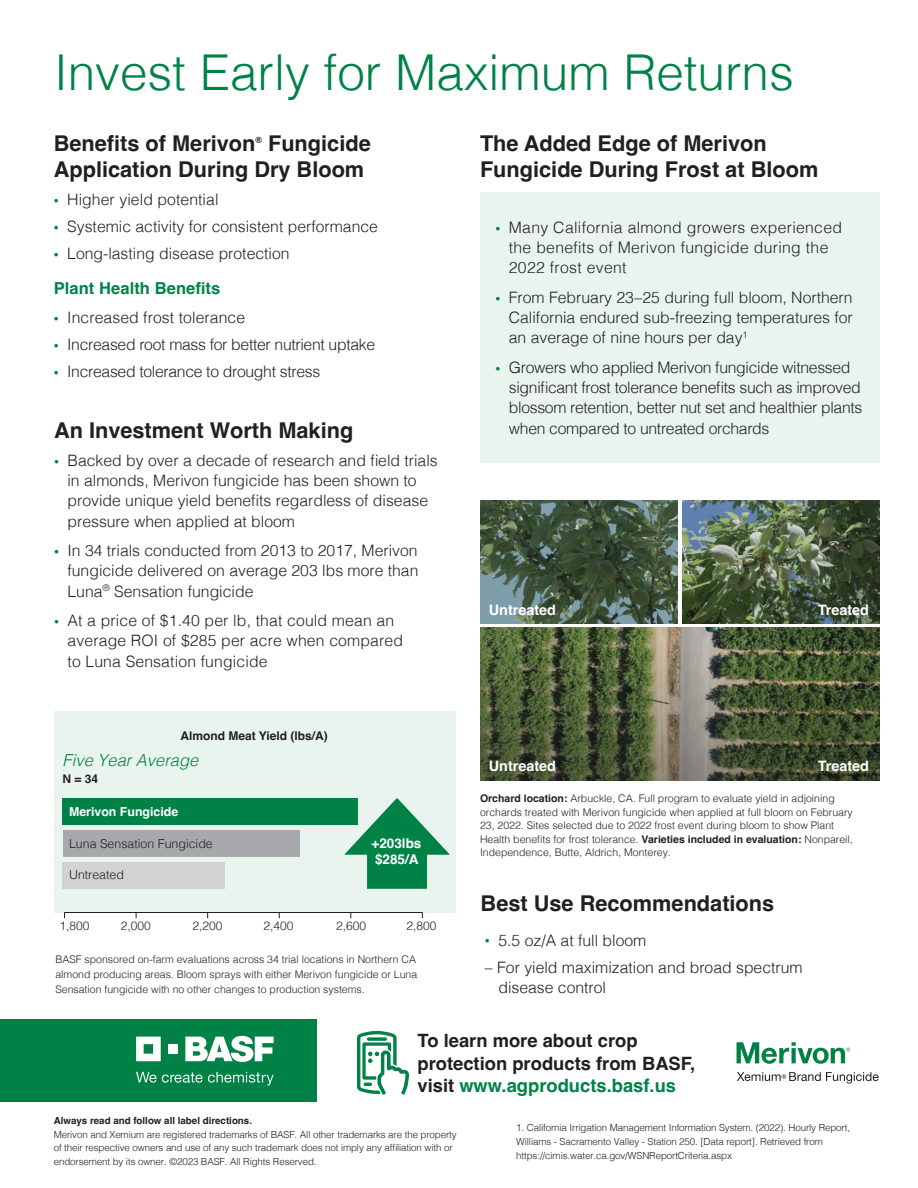
<style>
.page{position:relative;width:918px;height:1188px;background:#fff}
.page>*{position:absolute;margin:0;border:0;box-sizing:border-box;transform-origin:0 0}
.t1{font:300 49.5px "Helvetica";color:#008247}
.t2{font:700 21.75px/26.1px "Helvetica";color:#231f20}
.t3{font:700 18.3px/22.5px "Helvetica";color:#231f20}
.t4{font:700 16.5px "Helvetica";letter-spacing:.005em;color:#008247}
.t5{font:italic 300 16.5px "Helvetica";color:#008247}
.t6{font:300 15.75px/20.2px "Helvetica";color:#231f20}
.t7{font:300 15.75px/20.2px "Helvetica";letter-spacing:-.02em;color:#231f20}
.t8{font:300 15.75px/20.2px "Helvetica";letter-spacing:.02em;color:#231f20}
.t9{font:700 14.4px "Helvetica";color:#fff}
.t10{font:700 13.5px/16.2px "Helvetica";color:#fff}
.t11{font:300 12.3px "Helvetica";color:#231f20}
.t12{font:700 12.3px "Helvetica";color:#fff}
.t13{font:300 12px "Helvetica";color:#231f20}
.t14{font:700 12px "Helvetica";color:#231f20}
.t15{font:300 10.5px/13.5px "Helvetica";color:#231f20;text-align:justify}
.t16{font:300 9.75px/13.5px "Helvetica";letter-spacing:-.01em;color:#231f20}
.t17{font:700 9.75px "Helvetica";color:#231f20}
.t18{font:700 8.7px "Helvetica";color:#231f20}
.s1{font-weight:400;font-size:8.25px;color:#008247}
.s2{font-weight:700}
.s3{color:#008247}
</style>
<div class="page">
<div style="left:0;top:1019px;width:316px;height:83px;background:#008247"></div>
<svg style="left:136px;top:1037px;width:25px;height:24px"></svg>
<div style="left:168px;top:1044px;width:10px;height:10px;background:#fff"></div>
<svg style="left:185px;top:1036px;width:89px;height:26px"></svg>
<svg style="left:136px;top:1072px;width:138px;height:14px"></svg>
<svg style="left:737px;top:1042px;width:113px;height:22px"></svg>
<svg style="left:737px;top:1072px;width:142px;height:12px"></svg>
<div style="left:480px;top:192px;width:399px;height:271px;background:#eaf4ee"></div>
<div style="left:54px;top:711px;width:402px;height:201px;background:#eaf4ee"></div>
<div style="left:63px;top:798px;width:295px;height:27px;background:#008247"></div>
<div style="left:63px;top:830px;width:237px;height:27px;background:#a8a9ad"></div>
<div style="left:63px;top:862px;width:162px;height:27px;background:#d1d2d4"></div>
<div style="left:367px;top:838px;width:60px;height:51px;background:#008247"></div>
<svg style="left:344px;top:798px;width:106px;height:57px"></svg>
<hr style="left:64px;top:912px;width:359px;height:1px;background:#231f20">
<svg style="left:357px;top:1030px;width:52px;height:65px"></svg>
<svg style="left:480px;top:628px;width:399px;height:153px;background:#535d3f"></svg>
<img style="left:480px;top:501px;width:197px;height:122px">
<img style="left:682px;top:501px;width:197px;height:122px">
<h1 class="t1" style="left:54px;top:30px;width:741px">Invest Early for Maximum Returns</h1>
<h2 class="t2" style="left:480px;top:133px;width:340px">The Added Edge of Merivon<br>Fungicide During Frost at Bloom</h2>
<p class="t8" style="left:509px;top:216px;width:335px;text-indent:-14px"><span class="s1">●</span> Many California almond growers experienced the benefits of Merivon fungicide during the<br>2022 frost event</p>
<p class="t6" style="left:509px;top:286px;width:345px;text-align:justify;text-indent:-14px"><span class="s1">●</span> From February 23–25 during full bloom, Northern California endured sub-freezing temperatures for an average of nine hours per day<sup>1</sup></p>
<p class="t7" style="left:509px;top:356px;width:355px;text-indent:-14px"><span class="s1">●</span> Growers who applied Merivon fungicide witnessed significant frost tolerance benefits such as improved blossom retention, better nut set and healthier plants when compared to untreated orchards</p>
<h2 class="t2" style="left:54px;top:133px;width:203px">Benefits of Merivon</h2>
<p class="t18" style="left:256px;top:135px;width:8px">®</p>
<h2 class="t2" style="left:54px;top:133px;width:319px;text-align:right">Fungicide<br>Application During Dry Bloom</h2>
<p class="t6" style="left:54px;top:188px;width:166px"><span class="s1">●</span> Higher yield potential</p>
<p class="t6" style="left:54px;top:215px;width:326px"><span class="s1">●</span> Systemic activity for consistent performance</p>
<p class="t6" style="left:54px;top:243px;width:237px"><span class="s1">●</span> Long-lasting disease protection</p>
<p class="t4" style="left:54px;top:278px;width:168px">Plant Health Benefits</p>
<p class="t6" style="left:54px;top:306px;width:193px"><span class="s1">●</span> Increased frost tolerance</p>
<p class="t7" style="left:54px;top:333px;width:323px"><span class="s1">●</span> Increased root mass for better nutrient uptake</p>
<p class="t7" style="left:54px;top:361px;width:268px"><span class="s1">●</span> Increased tolerance to drought stress</p>
<h2 class="t2" style="left:54px;top:420px;width:301px">An Investment Worth Making</h2>
<p class="t6" style="left:68px;top:449px;width:372px;text-indent:-14px"><span class="s1">●</span> Backed by over a decade of research and field trials in almonds, Merivon fungicide has been shown to provide unique yield benefits regardless of disease pressure when applied at bloom</p>
<p class="t6" style="left:68px;top:539px;width:353px;text-align:justify;text-indent:-14px"><span class="s1">●</span> In 34 trials conducted from 2013 to 2017, Merivon fungicide delivered on average 203 lbs more than Luna<sup>®</sup> Sensation fungicide</p>
<p class="t6" style="left:68px;top:609px;width:337px;text-indent:-14px"><span class="s1">●</span> At a price of $1.40 per lb, that could mean an average ROI of $285 per acre when compared to Luna Sensation fungicide</p>
<p class="t9" style="left:489px;top:601px;width:69px">Untreated</p>
<p class="t9" style="left:818px;top:601px;width:53px">Treated</p>
<p class="t14" style="left:180px;top:728px;width:149px">Almond Meat Yield (lbs/A)</p>
<p class="t5" style="left:63px;top:746px;width:137px">Five Year Average</p>
<p class="t12" style="left:69px;top:804px;width:111px">Merivon Fungicide</p>
<p class="t11" style="left:69px;top:833px;width:145px">Luna Sensation Fungicide</p>
<p class="t11" style="left:69px;top:864px;width:57px">Untreated</p>
<p class="t14" style="left:63px;top:771px;width:37px">N = 34</p>
<p class="t10" style="left:372px;top:836px;width:51px">+203lbs $285/A</p>
<p class="t13" style="left:60px;top:916px;width:32px">1,800</p>
<p class="t13" style="left:121px;top:916px;width:32px">2,000</p>
<p class="t13" style="left:193px;top:916px;width:32px">2,200</p>
<p class="t13" style="left:264px;top:916px;width:32px">2,400</p>
<p class="t13" style="left:336px;top:916px;width:32px">2,600</p>
<p class="t13" style="left:406px;top:916px;width:32px">2,800</p>
<p class="t15" style="left:55px;top:951px;width:363px;line-height:15px">BASF sponsored on-farm evaluations across 34 trial locations in Northern CA almond producing areas. Bloom sprays with either Merivon fungicide or Luna Sensation fungicide with no other changes to production systems.</p>
<p class="t9" style="left:818px;top:757px;width:53px">Treated</p>
<p class="t15" style="left:480px;top:791px;width:374px;text-align:left"><span class="s2">Orchard location:</span> Arbuckle, CA. Full program to evaluate yield in adjoining orchards treated with Merivon fungicide when applied at full bloom on February 23, 2022. Sites selected due to 2022 frost event during bloom to show Plant Health benefits for frost tolerance. <span class="s2">Varieties included in evaluation:</span> Nonpareil, Independence, Butte, Aldrich, Monterey.</p>
<h2 class="t2" style="left:481px;top:892px;width:295px">Best Use Recommendations</h2>
<p class="t6" style="left:485px;top:929px;width:163px"><span class="s1">●</span> 5.5 oz/A at full bloom</p>
<p class="t6" style="left:498px;top:956px;width:306px;text-indent:-13px">– For yield maximization and broad spectrum disease control</p>
<p class="t9" style="left:489px;top:757px;width:69px">Untreated</p>
<p class="t3" style="left:417px;top:1032px;width:279px">To learn more about crop protection products from BASF, visit <span class="s3">www.agproducts.basf.us</span></p>
<p class="t17" style="left:54px;top:1115px;width:200px">Always read and follow all label directions.</p>
<p class="t16" style="left:54px;top:1127px;width:404px">Merivon and Xemium are registered trademarks of BASF. All other trademarks are the property of their respective owners and use of any such trademark does not imply any affiliation with or endorsement by its owner. ©2023 BASF. All Rights Reserved.</p>
<p class="t16" style="left:516px;top:1121px;width:335px">1. California Irrigation Management Information System. (2022). Hourly Report,<br>Williams - Sacramento Valley - Station 250. [Data report]. Retrieved from https://cimis.water.ca.gov/WSNReportCriteria.aspx</p>
</div>
